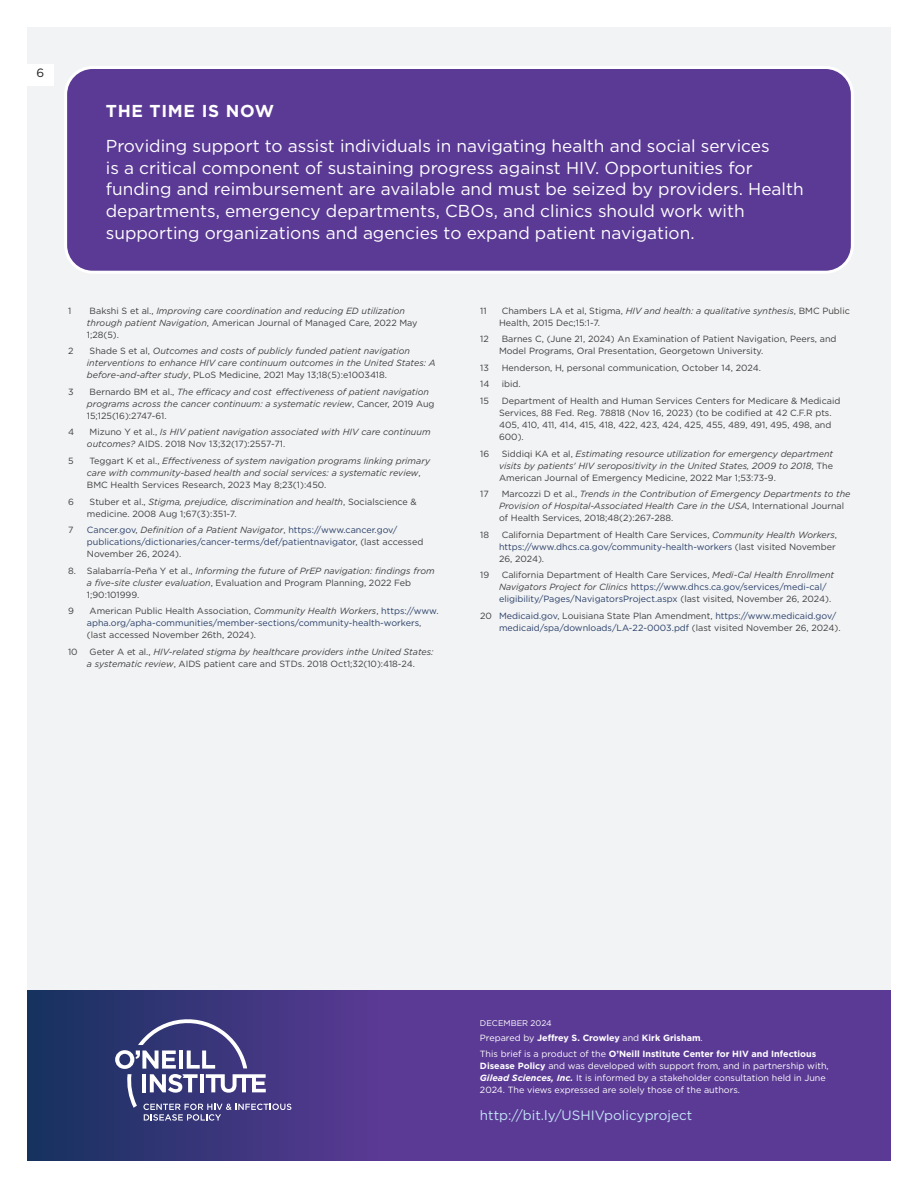
<style>
.page{position:relative;width:918px;height:1188px;background:#fff}
.page>*{position:absolute;margin:0;border:0;box-sizing:border-box;transform-origin:0 0}
.t1{font:17.25px/21.8px "Gotham";color:#fff}
.t2{font:700 17.25px "Gotham";letter-spacing:.04em;color:#fff}
.t3{font:13.5px "Gotham";color:#c4e4f7}
.t4{font:12px "Gotham";color:#231f20}
.t5{font:italic 9px/12px "Gotham";color:#3e3e3f}
.t6{font:9px/12px "Gotham";color:#3e3e3f}
.t7{font:9px/12px "Gotham";color:#293f68}
.t8{font:9px/12px "Gotham";color:#fff}
.t9{font:700 9px "Gotham";color:#fff}
.t10{font:8.25px "Gotham";color:#fff}
.s1{font-style:normal}
.s2{font-style:italic}
.s3{color:#3e3e3f}
.s4{font-style:italic;color:#3e3e3f}
.s5{color:#293f68}
.s6{font-weight:400}
.s7{font-weight:700}
.s8{font-weight:700;font-style:italic}
</style>
<div class="page">
<div style="left:27px;top:27px;width:864px;height:1134px;background:#f2f3f4"></div>
<div style="left:27px;top:991px;width:864px;height:170px;background:#5b3a95"></div>
<div style="left:27px;top:64px;width:27px;height:21px;background:#fff"></div>
<div style="left:66px;top:68px;width:786px;height:204px;background:#5b3a95;border-radius:27px"></div>
<div style="left:64px;top:66px;width:790px;height:208px;border:3px solid #fff;border-radius:27px"></div>
<div style="left:27px;top:991px;width:350px;height:170px;background:linear-gradient(to right,#15325e,#5a3994)"></div>
<svg style="left:115px;top:1012px;width:176px;height:109px;background:#595790"></svg>
<h3 class="t4" style="left:37px;top:65px;width:9px">6</h3>
<h2 class="t2" style="left:106px;top:99px;width:170px">THE TIME IS NOW</h2>
<p class="t1" style="left:106px;top:134px;width:699px">Providing support to assist individuals in navigating health and social services<br>is a critical component of sustaining progress against HIV. Opportunities for funding and reimbursement are available and must be seized by providers. Health departments, emergency departments, CBOs, and clinics should work with supporting organizations and agencies to expand patient navigation.</p>
<p class="t6" style="left:68px;top:304px;width:5px">1</p>
<p class="t5" style="left:87px;top:304px;width:332px"><span class="s1">Bakshi S et al.,</span> Improving care coordination and reducing ED utilization through patient Navigation<span class="s1">, American Journal of Managed Care, 2022 May<br>1;28(5).</span></p>
<p class="t6" style="left:68px;top:345px;width:7px">2</p>
<p class="t5" style="left:87px;top:345px;width:350px"><span class="s1">Shade S et al,</span> Outcomes and costs of publicly funded patient navigation interventions to enhance HIV care continuum outcomes in the United States: A before-and-after study<span class="s1">, PLoS Medicine, 2021 May 13;18(5):e1003418.</span></p>
<p class="t6" style="left:68px;top:385px;width:7px">3</p>
<p class="t5" style="left:87px;top:385px;width:349px;text-indent:3px"><span class="s1">Bernardo BM et al.,</span> The efficacy and cost effectiveness of patient navigation programs across the cancer continuum: a systematic review<span class="s1">, Cancer, 2019 Aug<br>15;125(16):2747-61.</span></p>
<p class="t6" style="left:68px;top:426px;width:8px">4</p>
<p class="t5" style="left:87px;top:426px;width:345px"><span class="s1">Mizuno Y et al.,</span> Is HIV patient navigation associated with HIV care continuum outcomes? <span class="s1">AIDS. 2018 Nov 13;32(17):2557-71.</span></p>
<p class="t6" style="left:68px;top:455px;width:7px">5</p>
<p class="t5" style="left:87px;top:455px;width:345px"><span class="s1">Teggart K et al.,</span> Effectiveness of system navigation programs linking primary care with community-based health and social services: a systematic review<span class="s1">,<br>BMC Health Services Research, 2023 May 8;23(1):450.</span></p>
<p class="t6" style="left:68px;top:495px;width:7px">6</p>
<p class="t6" style="left:87px;top:495px;width:331px">Stuber et al., <span class="s2">Stigma, prejudice, discrimination and health</span>, Socialscience &amp; medicine. 2008 Aug 1;67(3):351-7.</p>
<p class="t6" style="left:68px;top:524px;width:7px">7</p>
<p class="t7" style="left:87px;top:524px;width:338px">Cancer.gov<span class="s3">,</span> <span class="s4">Definition of a Patient Navigator</span><span class="s3">,</span> https://www.cancer.gov/ publications/dictionaries/cancer-terms/def/patientnavigator<span class="s3">, (last accessed<br>November 26, 2024).</span></p>
<p class="t5" style="left:87px;top:564px;width:349px;text-indent:-19px"><span class="s1">8. Salabarría-Peña Y et al.,</span> Informing the future of PrEP navigation: findings from a five-site cluster evaluation<span class="s1">, Evaluation and Program Planning, 2022 Feb<br>1;90:101999.</span></p>
<p class="t6" style="left:68px;top:605px;width:7px">9</p>
<p class="t7" style="left:87px;top:605px;width:353px;text-indent:3px"><span class="s3">American Public Health Association,</span> <span class="s4">Community Health Workers</span><span class="s3">,</span> https://www. apha.org/apha-communities/member-sections/community-health-workers<span class="s3">, (last accessed November 26th, 2024).</span></p>
<p class="t6" style="left:68px;top:646px;width:11px">10</p>
<p class="t5" style="left:87px;top:646px;width:348px"><span class="s1">Geter A et al.,</span> HIV-related stigma by healthcare providers inthe United States: a systematic review<span class="s1">, AIDS patient care and STDs. 2018 Oct1;32(10):418-24.</span></p>
<p class="t6" style="left:480px;top:304px;width:8px">11</p>
<p class="t6" style="left:499px;top:304px;width:352px">Chambers LA et al, Stigma, <span class="s2">HIV and health: a qualitative synthesis</span>, BMC Public<br>Health, 2015 Dec;15:1-7.</p>
<p class="t6" style="left:480px;top:333px;width:10px">12</p>
<p class="t6" style="left:499px;top:333px;width:339px">Barnes C, (June 21, 2024) An Examination of Patient Navigation, Peers, and<br>Model Programs, Oral Presentation, Georgetown University.</p>
<p class="t6" style="left:480px;top:361px;width:10px">13</p>
<p class="t6" style="left:502px;top:361px;width:261px">Henderson, H, personal communication, October 14, 2024.</p>
<p class="t6" style="left:480px;top:378px;width:11px">14</p>
<p class="t6" style="left:502px;top:378px;width:20px">ibid.</p>
<p class="t6" style="left:480px;top:395px;width:10px">15</p>
<p class="t6" style="left:499px;top:395px;width:343px">Department of Health and Human Services Centers for Medicare &amp; Medicaid Services, 88 Fed. Reg. 78818 (Nov 16, 2023) (to be codified at 42 C.F.R pts.<br>405, 410, 411, 414, 415, 418, 422, 423, 424, 425, 455, 489, 491, 495, 498, and 600).</p>
<p class="t6" style="left:480px;top:447px;width:11px">16</p>
<p class="t5" style="left:499px;top:447px;width:336px;text-align:justify;text-indent:3px"><span class="s1">Siddiqi KA et al,</span> Estimating resource utilization for emergency department visits by patients' HIV seropositivity in the United States, 2009 to 2018<span class="s1">, The American Journal of Emergency Medicine, 2022 Mar 1;53:73-9.</span></p>
<p class="t6" style="left:480px;top:488px;width:10px">17</p>
<p class="t5" style="left:499px;top:488px;width:353px;text-indent:3px"><span class="s1">Marcozzi D et al.,</span> Trends in the Contribution of Emergency Departments to the<br>Provision of Hospital-Associated Health Care in the USA<span class="s1">, International Journal of Health Services, 2018;48(2):267-288.</span></p>
<p class="t6" style="left:480px;top:528px;width:10px">18</p>
<p class="t6" style="left:499px;top:528px;width:340px">California Department of Health Care Services, <span class="s2">Community Health Workers</span>, <span class="s5">https://www.dhcs.ca.gov/community-health-workers</span> (last visited November<br>26, 2024).</p>
<p class="t6" style="left:480px;top:569px;width:11px">19</p>
<p class="t7" style="left:499px;top:569px;width:337px"><span class="s3">California Department of Health Care Services,</span> <span class="s4">Medi-Cal Health Enrollment<br>Navigators Project for Clinics</span> https://www.dhcs.ca.gov/services/medi-cal/ eligibility/Pages/NavigatorsProject.aspx <span class="s3">(last visited, November 26, 2024).</span></p>
<p class="t7" style="left:499px;top:610px;width:343px;text-indent:-19px"><span class="s3">20</span> Medicaid.gov<span class="s3">, Louisiana State Plan Amendment,</span> https://www.medicaid.gov/ medicaid/spa/downloads/LA-22-0003.pdf <span class="s3">(last visited November 26, 2024).</span></p>
<p class="t10" style="left:480px;top:1018px;width:73px">DECEMBER 2024</p>
<p class="t9" style="left:480px;top:1032px;width:224px"><span class="s6">Prepared by</span> Jeffrey S. Crowley <span class="s6">and</span> Kirk Grisham<span class="s6">.</span></p>
<p class="t8" style="left:480px;top:1047px;width:350px">This brief is a product of the <span class="s7">O’Neill Institute Center for HIV and Infectious Disease Policy</span> and was developed with support from, and in partnership with, <span class="s8">Gilead Sciences, Inc.</span> It is informed by a stakeholder consultation held in June 2024. The views expressed are solely those of the authors.</p>
<p class="t3" style="left:480px;top:1107px;width:214px">http://bit.ly/USHIVpolicyproject</p>
</div>
